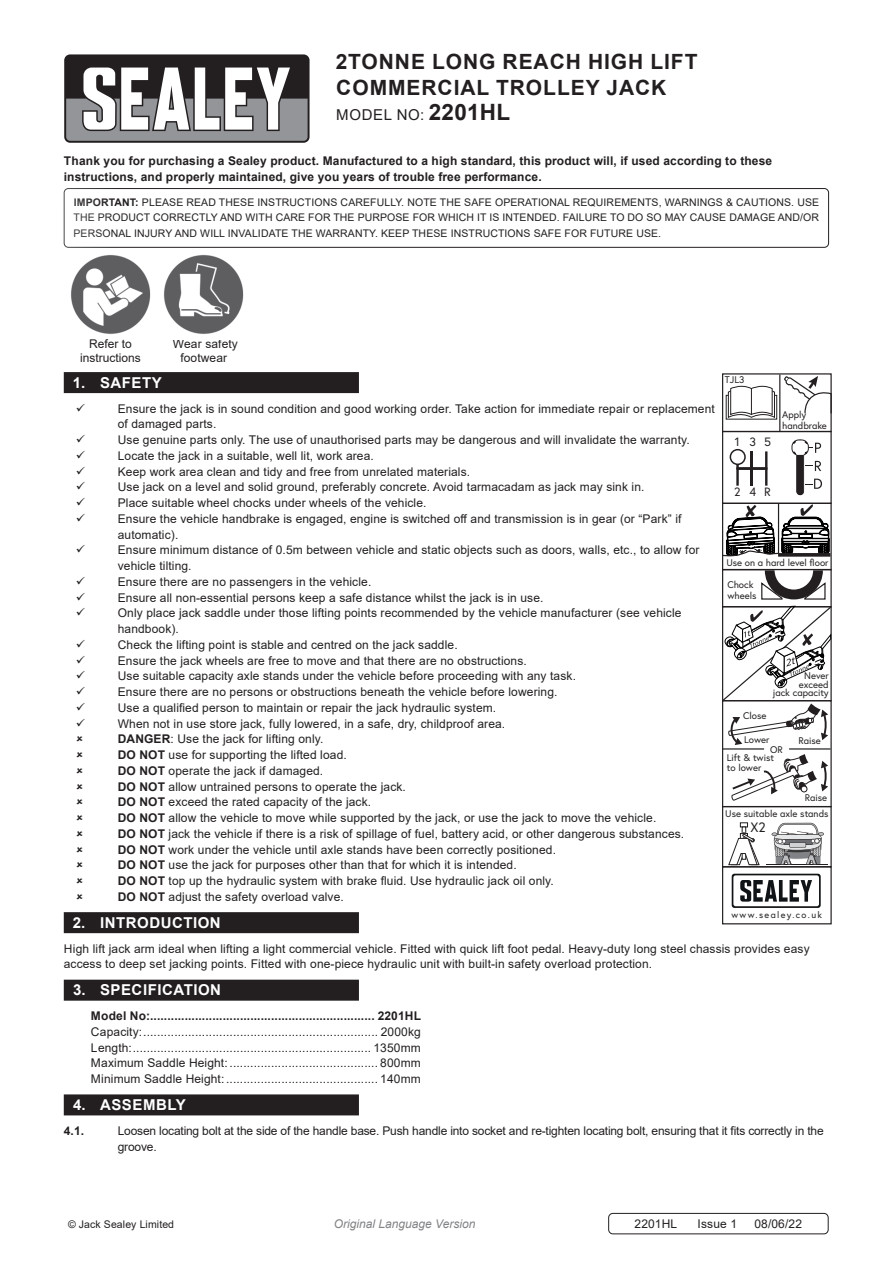
<style>
.page{position:relative;width:893px;height:1263px;background:#fff}
.page>*{position:absolute;margin:0;border:0;box-sizing:border-box;transform-origin:0 0}
.Product_Description{font:700 21px/25.2px "Arial";letter-spacing:.045em;color:#231f20}
.t1{font:700 15px "Arial";letter-spacing:.035em;color:#fff}
.Instructions_Model_N{font:15px "Arial";letter-spacing:.045em;color:#231f20}
.t2{font:13.65px "Europa";color:#231f20}
.Body{font:12px/15.8px "Arial";letter-spacing:.01em;color:#231f20}
.Specifications__Tabb{font:12px "Arial";letter-spacing:.01em;color:#231f20}
.Body-2{font:700 12px/15.8px "Arial";letter-spacing:.01em;color:#231f20}
.Body-3{font:12px/15.8px "Arial";letter-spacing:-.015em;color:#231f20}
.Specifications__Tabb-2{font:700 12px "Arial";letter-spacing:.01em;color:#231f20}
.t3{font:italic 12px "Arial";color:#808285}
.Body__Footer{font:12px "Arial";letter-spacing:.01em;color:#231f20}
.t4{font:12px "Europa";letter-spacing:.695em;color:#231f20}
.Body__Justified__7pt{font:10.5px/15.8px "Arial";letter-spacing:.01em;color:#231f20;text-align:justify}
.t5{font:9.6px/10.8px "Europa";color:#231f20}
.t6{font:9.15px "Europa";letter-spacing:.15em;color:#231f20}
.s1{font-weight:700;font-size:22.5px}
.s2{font-weight:700}
</style>
<div class="page">
<div style="left:64px;top:54px;width:246px;height:89px;background:#231f20;border-radius:6px"></div>
<svg style="left:66px;top:68px;width:242px;height:73px"></svg>
<div style="left:64px;top:188px;width:765px;height:60px;border:1px solid #231f20;border-radius:4px"></div>
<div style="left:64px;top:372px;width:295px;height:21px;background:#231f20"></div>
<div style="left:64px;top:912px;width:295px;height:21px;background:#231f20"></div>
<div style="left:64px;top:980px;width:295px;height:21px;background:#231f20"></div>
<div style="left:64px;top:1094px;width:295px;height:21px;background:#231f20"></div>
<div style="left:608px;top:1213px;width:220px;height:21px;border:1px solid #231f20;border-radius:4px"></div>
<img style="left:71px;top:255px;width:80px;height:79px">
<img style="left:164px;top:255px;width:80px;height:79px">
<div style="left:722px;top:431px;width:110px;height:73px;border:1px solid #231f20"></div>
<div style="left:722px;top:373px;width:110px;height:59px;border:1px solid #231f20"></div>
<div style="left:722px;top:700px;width:110px;height:107px;border:1px solid #231f20"></div>
<div style="left:722px;top:866px;width:110px;height:58px;border:1px solid #231f20"></div>
<div style="left:722px;top:503px;width:110px;height:67px;border:1px solid #231f20"></div>
<hr style="left:778px;top:503px;width:1px;height:51px;background:#231f20">
<hr style="left:779px;top:374px;width:1px;height:57px;background:#231f20">
<svg style="left:727px;top:375px;width:105px;height:120px"></svg>
<svg style="left:728px;top:823px;width:32px;height:42px"></svg>
<hr style="left:767px;top:864px;width:61px;height:1px;background:#231f20">
<svg style="left:772px;top:823px;width:52px;height:42px"></svg>
<svg style="left:732px;top:874px;width:89px;height:34px"></svg>
<svg style="left:722px;top:504px;width:107px;height:60px"></svg>
<svg style="left:722px;top:570px;width:110px;height:231px"></svg>
<p class="Product_Description" style="left:336px;top:50px;width:363px">2TONNE LONG REACH HIGH LIFT<br>COMMERCIAL TROLLEY JACK</p>
<p class="Instructions_Model_N" style="left:336px;top:104px;width:175px">MODEL NO: <span class="s1">2201HL</span></p>
<p class="Body-2" style="left:64px;top:153px;width:710px">Thank you for purchasing a Sealey product. Manufactured to a high standard, this product will, if used according to these instructions, and properly maintained, give you years of trouble free performance.</p>
<p class="Body__Justified__7pt" style="left:74px;top:194px;width:747px"><span class="s2">IMPORTANT:</span> PLEASE READ THESE INSTRUCTIONS CAREFULLY. NOTE THE SAFE OPERATIONAL REQUIREMENTS, WARNINGS &amp; CAUTIONS. USE THE PRODUCT CORRECTLY AND WITH CARE FOR THE PURPOSE FOR WHICH IT IS INTENDED. FAILURE TO DO SO MAY CAUSE DAMAGE AND/OR PERSONAL INJURY AND WILL INVALIDATE THE WARRANTY. KEEP THESE INSTRUCTIONS SAFE FOR FUTURE USE.</p>
<p class="Body" style="left:80px;top:336px;width:62px;line-height:14.4px;text-align:center">Refer to instructions</p>
<p class="Body" style="left:173px;top:336px;width:67px;line-height:14.4px;text-align:center">Wear safety footwear</p>
<p class="t5" style="left:725px;top:374px;width:21px">TJL3</p>
<p class="t1" style="left:73px;top:372px;width:91px">1. SAFETY</p>
<p class="Body" style="left:118px;top:400px;width:598px">Ensure the jack is in sound condition and good working order. Take action for immediate repair or replacement of damaged parts.</p>
<p class="Body" style="left:118px;top:432px;width:573px">Use genuine parts only. The use of unauthorised parts may be dangerous and will invalidate the warranty.</p>
<p class="Body" style="left:118px;top:448px;width:258px">Locate the jack in a suitable, well lit, work area.</p>
<p class="Body" style="left:118px;top:463px;width:354px">Keep work area clean and tidy and free from unrelated materials.</p>
<p class="Body" style="left:118px;top:479px;width:528px">Use jack on a level and solid ground, preferably concrete. Avoid tarmacadam as jack may sink in.</p>
<p class="Body" style="left:118px;top:495px;width:310px">Place suitable wheel chocks under wheels of the vehicle.</p>
<p class="Body" style="left:118px;top:511px;width:565px">Ensure the vehicle handbrake is engaged, engine is switched off and transmission is in gear (or “Park” if automatic).</p>
<p class="Body" style="left:118px;top:542px;width:583px">Ensure minimum distance of 0.5m between vehicle and static objects such as doors, walls, etc., to allow for vehicle tilting.</p>
<p class="Body" style="left:118px;top:574px;width:255px">Ensure there are no passengers in the vehicle.</p>
<p class="Body" style="left:118px;top:589px;width:427px">Ensure all non-essential persons keep a safe distance whilst the jack is in use.</p>
<p class="Body" style="left:118px;top:605px;width:565px">Only place jack saddle under those lifting points recommended by the vehicle manufacturer (see vehicle handbook).</p>
<p class="Body" style="left:118px;top:637px;width:341px">Check the lifting point is stable and centred on the jack saddle.</p>
<p class="Body" style="left:118px;top:652px;width:411px">Ensure the jack wheels are free to move and that there are no obstructions.</p>
<p class="Body" style="left:118px;top:668px;width:460px">Use suitable capacity axle stands under the vehicle before proceeding with any task.</p>
<p class="Body" style="left:118px;top:684px;width:441px">Ensure there are no persons or obstructions beneath the vehicle before lowering.</p>
<p class="Body" style="left:118px;top:700px;width:380px">Use a qualified person to maintain or repair the jack hydraulic system.</p>
<p class="Body" style="left:118px;top:715px;width:389px">When not in use store jack, fully lowered, in a safe, dry, childproof area.</p>
<p class="Body" style="left:118px;top:731px;width:207px"><span class="s2">DANGER</span>: Use the jack for lifting only.</p>
<p class="Body" style="left:118px;top:747px;width:231px"><span class="s2">DO NOT</span> use for supporting the lifted load.</p>
<p class="Body" style="left:118px;top:763px;width:207px"><span class="s2">DO NOT</span> operate the jack if damaged.</p>
<p class="Body" style="left:118px;top:778px;width:290px"><span class="s2">DO NOT</span> allow untrained persons to operate the jack.</p>
<p class="Body" style="left:118px;top:794px;width:255px"><span class="s2">DO NOT</span> exceed the rated capacity of the jack.</p>
<p class="Body" style="left:118px;top:810px;width:540px"><span class="s2">DO NOT</span> allow the vehicle to move while supported by the jack, or use the jack to move the vehicle.</p>
<p class="Body" style="left:118px;top:826px;width:568px"><span class="s2">DO NOT</span> jack the vehicle if there is a risk of spillage of fuel, battery acid, or other dangerous substances.</p>
<p class="Body" style="left:118px;top:841px;width:440px"><span class="s2">DO NOT</span> work under the vehicle until axle stands have been correctly positioned.</p>
<p class="Body" style="left:118px;top:857px;width:400px"><span class="s2">DO NOT</span> use the jack for purposes other than that for which it is intended.</p>
<p class="Body" style="left:118px;top:873px;width:438px"><span class="s2">DO NOT</span> top up the hydraulic system with brake fluid. Use hydraulic jack oil only.</p>
<p class="Body" style="left:118px;top:889px;width:228px"><span class="s2">DO NOT</span> adjust the safety overload valve.</p>
<p class="t1" style="left:73px;top:912px;width:150px">2. INTRODUCTION</p>
<p class="Body" style="left:64px;top:940px;width:747px">High lift jack arm ideal when lifting a light commercial vehicle. Fitted with quick lift foot pedal. Heavy-duty long steel chassis provides easy access to deep set jacking points. Fitted with one-piece hydraulic unit with built-in safety overload protection.</p>
<p class="t1" style="left:73px;top:979px;width:150px">3. SPECIFICATION</p>
<p class="Specifications__Tabb-2" style="left:91px;top:1007px;width:331px">Model No:................................................................. 2201HL</p>
<p class="Specifications__Tabb" style="left:91px;top:1023px;width:331px">Capacity:.................................................................... 2000kg</p>
<p class="Specifications__Tabb" style="left:91px;top:1039px;width:331px">Length:..................................................................... 1350mm</p>
<p class="Specifications__Tabb" style="left:91px;top:1055px;width:331px">Maximum Saddle Height: ........................................... 800mm</p>
<p class="Specifications__Tabb" style="left:91px;top:1071px;width:331px">Minimum Saddle Height: ............................................ 140mm</p>
<p class="t1" style="left:73px;top:1094px;width:114px">4. ASSEMBLY</p>
<p class="Body-2" style="left:64px;top:1123px;width:22px">4.1.</p>
<p class="Body-3" style="left:118px;top:1123px;width:707px">Loosen locating bolt at the side of the handle base. Push handle into socket and re-tighten locating bolt, ensuring that it fits correctly in the groove.</p>
<p class="t5" style="left:782px;top:409px;width:46px">Apply handbrake</p>
<p class="t4" style="left:735px;top:434px;width:38px">135</p>
<p class="t4" style="left:734px;top:484px;width:38px">24R</p>
<p class="t5" style="left:726px;top:557px;width:104px">Use on a hard level floor</p>
<p class="t5" style="left:727px;top:579px;width:31px">Chock wheels</p>
<p class="t5" style="left:773px;top:671px;width:57px;line-height:8.4px;text-align:right">Never exceed<br>jack capacity</p>
<p class="t5" style="left:743px;top:710px;width:25px">Close</p>
<p class="t5" style="left:744px;top:734px;width:27px">Lower</p>
<p class="t5" style="left:798px;top:735px;width:24px">Raise</p>
<p class="t5" style="left:727px;top:751px;width:49px">Lift &amp; twist to lower</p>
<p class="t5" style="left:770px;top:744px;width:14px">OR</p>
<p class="t5" style="left:805px;top:792px;width:24px">Raise</p>
<p class="t5" style="left:725px;top:808px;width:105px">Use suitable axle stands</p>
<p class="t2" style="left:751px;top:819px;width:17px">X2</p>
<p class="t6" style="left:731px;top:909px;width:92px">www.sealey.co.uk</p>
<p class="Body__Justified__7pt" style="left:68px;top:1216px;width:108px">© Jack Sealey Limited</p>
<p class="t3" style="left:334px;top:1216px;width:143px">Original Language Version</p>
<p class="Body__Footer" style="left:635px;top:1216px;width:44px">2201HL</p>
<p class="Body__Footer" style="left:698px;top:1216px;width:41px">Issue 1</p>
<p class="Body__Footer" style="left:754px;top:1216px;width:49px">08/06/22</p>
</div>
